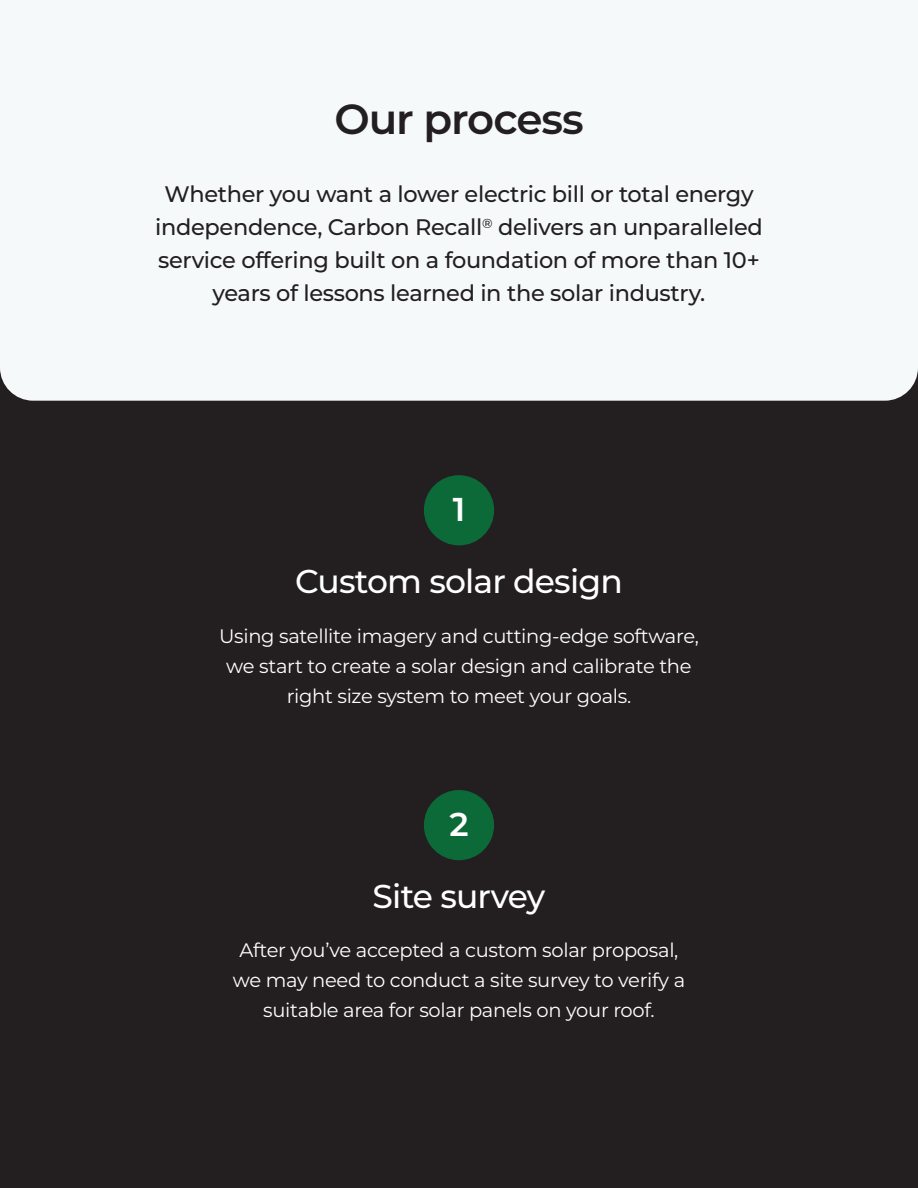
<style>
.page{position:relative;width:918px;height:1188px;background:#fff}
.page>*{position:absolute;margin:0;border:0;box-sizing:border-box;transform-origin:0 0}
.t1{font:600 42px "Montserrat";letter-spacing:-.025em;color:#231f20}
.t2{font:500 33px "Montserrat";letter-spacing:-.025em;color:#fff}
.t3{font:600 33px "Montserrat";color:#fff}
.t4{font:500 22.5px "Montserrat";letter-spacing:-.015em;color:#231f20}
.t5{font:19.5px/30px "Montserrat";letter-spacing:-.015em;color:#fff;text-align:center}
</style>
<div class="page">
<div style="left:0;top:54px;width:918px;height:1134px;background:#231f20"></div>
<div style="left:0;top:54px;width:918px;height:347px;background:#f5f9fa"></div>
<div style="left:424px;top:475px;width:70px;height:70px;background:#0c6a39;border-radius:50%"></div>
<div style="left:424px;top:790px;width:70px;height:70px;background:#0c6a39;border-radius:50%"></div>
<p class="t1" style="left:334px;top:89px;width:251px">Our process</p>
<p class="t4" style="left:164px;top:178px;width:591px">Whether you want a lower electric bill or total energy</p>
<p class="t4" style="left:155px;top:211px;width:609px">independence, Carbon Recall<sup>®</sup> delivers an unparalleled</p>
<p class="t4" style="left:158px;top:244px;width:603px">service offering built on a foundation of more than 10+</p>
<p class="t4" style="left:213px;top:277px;width:494px">years of lessons learned in the solar industry.</p>
<p class="t3" style="left:453px;top:486px;width:14px">1</p>
<p class="t2" style="left:295px;top:559px;width:329px">Custom solar design</p>
<p class="t5" style="left:219px;top:620px;width:481px">Using satellite imagery and cutting-edge software,</p>
<p class="t5" style="left:226px;top:650px;width:467px">we start to create a solar design and calibrate the right size system to meet your goals.</p>
<p class="t3" style="left:449px;top:801px;width:21px">2</p>
<p class="t2" style="left:373px;top:874px;width:174px">Site survey</p>
<p class="t5" style="left:240px;top:935px;width:440px">After you’ve accepted a custom solar proposal,</p>
<p class="t5" style="left:233px;top:965px;width:454px">we may need to conduct a site survey to verify a</p>
<p class="t5" style="left:263px;top:995px;width:393px">suitable area for solar panels on your roof.</p>
</div>
